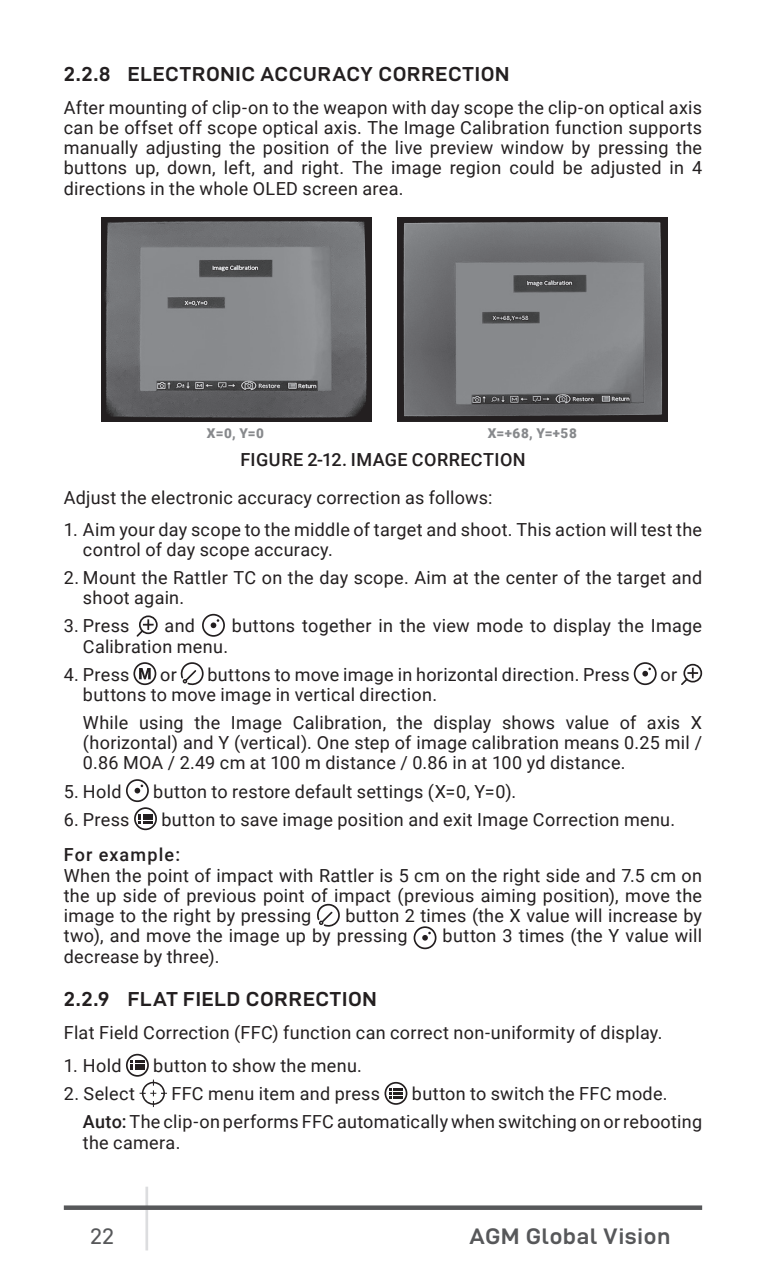
<style>
.page{position:relative;width:766px;height:1276px;background:#fff}
.page>*{position:absolute;margin:0;border:0;box-sizing:border-box;transform-origin:0 0}
.t1{font:22.5px "D DIN Exp Bold";letter-spacing:.035em;color:#57585a}
.t2{font:22.5px "D DIN Exp";color:#57585a}
.t3{font:20.25px "D DIN Exp Bold";letter-spacing:.04em;color:#231f20}
.t4{font:18px/20.2px "Roboto";letter-spacing:.015em;color:#231f20}
.t5{font:500 18px "Roboto";letter-spacing:.03em;color:#231f20}
.t6{font:500 18px "Roboto";letter-spacing:.065em;color:#231f20}
.t7{font:900 13.5px "Roboto";color:#87898c}
.s1{font-weight:500}
</style>
<div class="page">
<hr style="left:145px;top:1186px;width:3px;height:64px;background:#dcdddf">
<div style="left:64px;top:1205px;width:638px;height:5px;background:#57585a"></div>
<div style="left:139px;top:615px;width:19px;height:19px;border:2px solid #231f20;border-radius:50%"></div>
<svg style="left:136px;top:619px;width:17px;height:18px"></svg>
<div style="left:202px;top:614px;width:23px;height:23px;border:2px solid #231f20;border-radius:50%"></div>
<svg style="left:210px;top:619px;width:9px;height:9px"></svg>
<svg style="left:139px;top:668px;width:12px;height:11px"></svg>
<div style="left:133px;top:662px;width:23px;height:23px;border:2px solid #231f20;border-radius:50%"></div>
<svg style="left:180px;top:662px;width:24px;height:23px"></svg>
<div style="left:633px;top:662px;width:23px;height:23px;border:2px solid #231f20;border-radius:50%"></div>
<svg style="left:642px;top:667px;width:8px;height:9px"></svg>
<div style="left:683px;top:664px;width:19px;height:18px;border:2px solid #231f20;border-radius:50%"></div>
<svg style="left:681px;top:667px;width:17px;height:18px"></svg>
<div style="left:126px;top:779px;width:23px;height:23px;border:2px solid #231f20;border-radius:50%"></div>
<svg style="left:134px;top:784px;width:9px;height:9px"></svg>
<svg style="left:139px;top:814px;width:13px;height:9px"></svg>
<div style="left:134px;top:807px;width:23px;height:23px;border:2px solid #231f20;border-radius:50%"></div>
<svg style="left:317px;top:903px;width:23px;height:23px"></svg>
<div style="left:413px;top:926px;width:23px;height:23px;border:2px solid #231f20;border-radius:50%"></div>
<svg style="left:422px;top:931px;width:8px;height:9px"></svg>
<svg style="left:130px;top:1060px;width:14px;height:10px"></svg>
<div style="left:126px;top:1053px;width:23px;height:23px;border:2px solid #231f20;border-radius:50%"></div>
<svg style="left:139px;top:1079px;width:28px;height:28px"></svg>
<svg style="left:389px;top:1088px;width:13px;height:10px"></svg>
<div style="left:384px;top:1082px;width:23px;height:22px;border:2px solid #231f20;border-radius:50%"></div>
<img style="left:101px;top:218px;width:270px;height:204px">
<img style="left:397px;top:218px;width:270px;height:204px">
<p class="t3" style="left:64px;top:62px;width:447px">2.2.8 ELECTRONIC ACCURACY CORRECTION</p>
<p class="t4" style="left:64px;top:96px;width:639px;text-align:justify">After mounting of clip-on to the weapon with day scope the clip-on optical axis can be offset off scope optical axis. The Image Calibration function supports manually adjusting the position of the live preview window by pressing the buttons up, down, left, and right. The image region could be adjusted in 4 directions in the whole OLED screen area.</p>
<p class="t7" style="left:207px;top:424px;width:59px">X=0, Y=0</p>
<p class="t7" style="left:487px;top:424px;width:91px">X=+68, Y=+58</p>
<p class="t5" style="left:240px;top:447px;width:287px">FIGURE 2-12. IMAGE CORRECTION</p>
<p class="t4" style="left:64px;top:486px;width:430px">Adjust the electronic accuracy correction as follows:</p>
<p class="t4" style="left:83px;top:518px;width:620px;text-indent:-19px">1. Aim your day scope to the middle of target and shoot. This action will test the control of day scope accuracy.</p>
<p class="t4" style="left:83px;top:567px;width:620px;text-indent:-19px">2. Mount the Rattler TC on the day scope. Aim at the center of the target and shoot again.</p>
<p class="t4" style="left:64px;top:615px;width:67px">3. Press</p>
<p class="t4" style="left:164px;top:615px;width:32px">and</p>
<p class="t4" style="left:232px;top:615px;width:471px">buttons together in the view mode to display the Image</p>
<p class="t4" style="left:83px;top:635px;width:146px">Calibration menu.</p>
<p class="t4" style="left:64px;top:663px;width:67px">4. Press</p>
<p class="t4" style="left:160px;top:663px;width:18px">or</p>
<p class="t4" style="left:207px;top:663px;width:424px">buttons to move image in horizontal direction. Press</p>
<p class="t4" style="left:660px;top:663px;width:18px">or</p>
<p class="t4" style="left:83px;top:680px;width:620px;line-height:28.1px">buttons to move image in vertical direction.<br>While using the Image Calibration, the display shows value of axis X</p>
<p class="t4" style="left:83px;top:732px;width:620px">(horizontal) and Y (vertical). Оne step of image calibration means 0.25 mil /<br>0.86 MOA / 2.49 cm at 100 m distance / 0.86 in at 100 yd distance.</p>
<p class="t4" style="left:64px;top:780px;width:59px">5. Hold</p>
<p class="t4" style="left:153px;top:780px;width:364px">button to restore default settings (X=0, Y=0).</p>
<p class="t4" style="left:64px;top:808px;width:67px">6. Press</p>
<p class="t4" style="left:161px;top:808px;width:515px">button to save image position and exit Image Correction menu.</p>
<p class="t6" style="left:64px;top:842px;width:118px">For example:</p>
<p class="t4" style="left:64px;top:864px;width:639px;text-align:justify">When the point of impact with Rattler is 5 cm on the right side and 7.5 cm on the up side of previous point of impact (previous aiming position), move the image to the right by pressing</p>
<p class="t4" style="left:64px;top:905px;width:639px;text-indent:281px">button 2 times (the X value will increase by two), and move the image up by pressing</p>
<p class="t4" style="left:442px;top:925px;width:261px">button 3 times (the Y value will</p>
<p class="t4" style="left:64px;top:945px;width:157px">decrease by three).</p>
<p class="t3" style="left:64px;top:988px;width:314px">2.2.9 FLAT FIELD CORRECTION</p>
<p class="t4" style="left:64px;top:1022px;width:600px">Flat Field Correction (FFC) function can correct non-uniformity of display.</p>
<p class="t4" style="left:64px;top:1055px;width:59px">1. Hold</p>
<p class="t4" style="left:153px;top:1055px;width:210px">button to show the menu.</p>
<p class="t4" style="left:64px;top:1083px;width:73px">2. Select</p>
<p class="t4" style="left:171px;top:1083px;width:210px">FFC menu item and press</p>
<p class="t4" style="left:83px;top:1079px;width:620px;line-height:28.1px;text-indent:329px">button to switch the FFC mode.<br><span class="s1">Auto:</span> The clip-on performs FFC automatically when switching on or rebooting</p>
<p class="t4" style="left:83px;top:1131px;width:99px">the camera.</p>
<p class="t2" style="left:90px;top:1223px;width:26px">22</p>
<p class="t1" style="left:469px;top:1223px;width:202px">AGM Global Vision</p>
</div>
